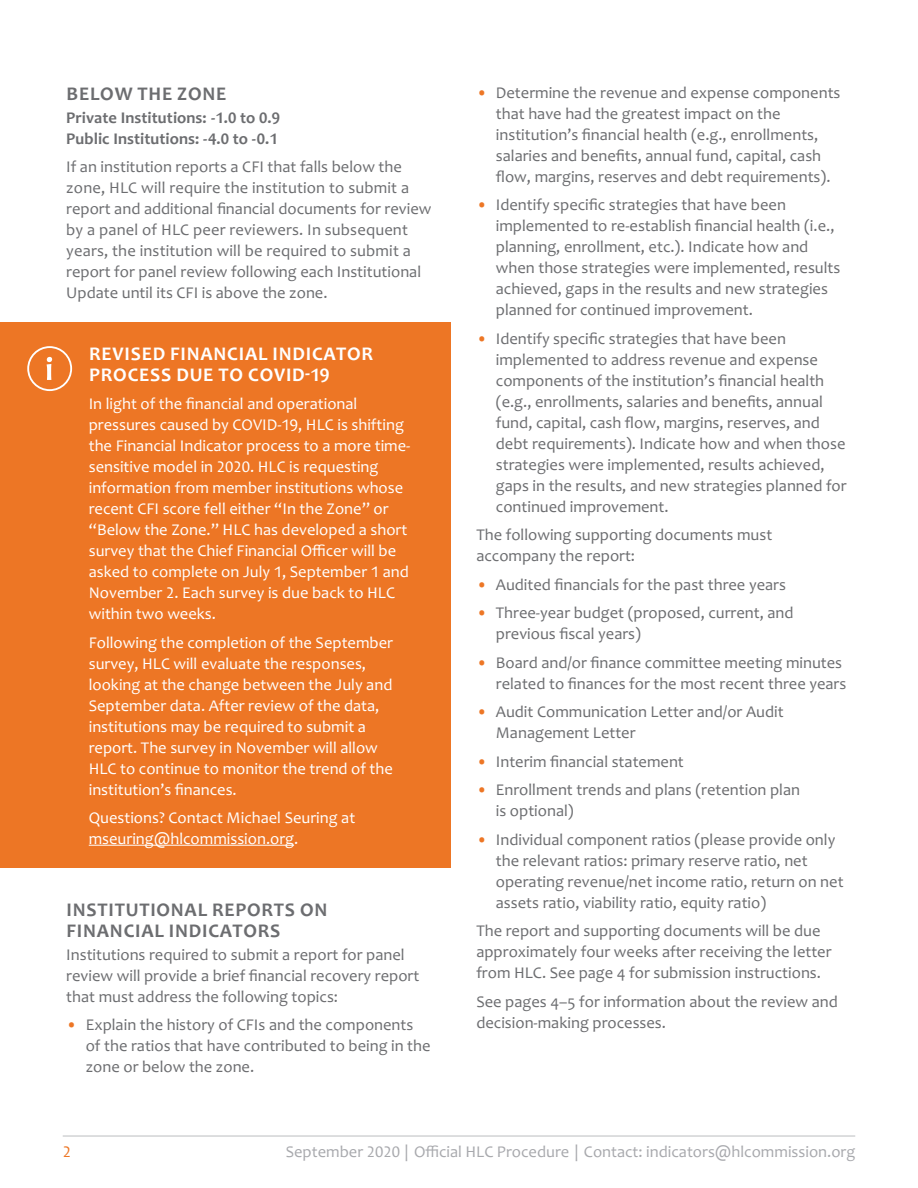
<style>
.page{position:relative;width:918px;height:1188px;background:#fff}
.page>*{position:absolute;margin:0;border:0;box-sizing:border-box;transform-origin:0 0}
.Header_3{font:700 19.5px/21px "Candara";letter-spacing:.04em;color:#6c6d70}
.First_Paragraph{font:700 19.5px/21px "Candara";letter-spacing:.04em;color:#fff}
.t1{font:16.5px/21px "Candara";color:#6c6d70}
.Middle_Paragraph{font:16.5px/21px "Candara";color:#fff}
.t2{font:16.5px "Candara";color:#a8a9ad}
.Last_Paragraph{font:16.5px/21px "Candara";color:#fff}
.t3{font:700 16.5px/21px "Candara";letter-spacing:.005em;color:#6c6d70}
.t4{font:16.5px "Candara";color:#ed7625}
.s1{color:#ed7625}
</style>
<div class="page">
<div style="left:0;top:322px;width:451px;height:84px;background:#ed7625"></div>
<div style="left:0;top:373px;width:451px;height:270px;background:#ed7625"></div>
<div style="left:0;top:612px;width:451px;height:207px;background:#ed7625"></div>
<div style="left:0;top:787px;width:451px;height:81px;background:#ed7625"></div>
<hr style="left:89px;top:845px;width:205px;height:1px;background:#fff">
<svg style="left:27px;top:346px;width:45px;height:45px"></svg>
<hr style="left:63px;top:1136px;width:792px;height:1px;background:#bcbdc0">
<p class="Header_3" style="left:67px;top:83px;width:161px">BELOW THE ZONE</p>
<p class="t3" style="left:66px;top:107px;width:215px">Private Institutions: -1.0 to 0.9<br>Public Institutions: -4.0 to -0.1</p>
<p class="t1" style="left:66px;top:156px;width:367px">If an institution reports a CFI that falls below the zone, HLC will require the institution to submit a report and additional financial documents for review by a panel of HLC peer reviewers. In subsequent years, the institution will be required to submit a report for panel review following each Institutional Update until its CFI is above the zone.</p>
<p class="First_Paragraph" style="left:89px;top:343px;width:285px">REVISED FINANCIAL INDICATOR<br>PROCESS DUE TO COVID-19</p>
<p class="Middle_Paragraph" style="left:89px;top:393px;width:323px">In light of the financial and operational pressures caused by COVID-19, HLC is shifting the Financial Indicator process to a more time&shy;sensitive model in 2020. HLC is requesting information from member institutions whose recent CFI score fell either “In the Zone” or “Below the Zone.” HLC has developed a short survey that the Chief Financial Officer will be asked to complete on July 1, September 1 and November 2. Each survey is due back to HLC within two weeks.</p>
<p class="Middle_Paragraph" style="left:89px;top:632px;width:306px">Following the completion of the September survey, HLC will evaluate the responses, looking at the change between the July and September data. After review of the data, institutions may be required to submit a report. The survey in November will allow HLC to continue to monitor the trend of the institution’s finances.</p>
<p class="Last_Paragraph" style="left:89px;top:807px;width:268px">Questions? Contact Michael Seuring at mseuring@hlcommission.org.</p>
<p class="Header_3" style="left:67px;top:899px;width:262px">INSTITUTIONAL REPORTS ON<br>FINANCIAL INDICATORS</p>
<p class="t1" style="left:66px;top:944px;width:355px">Institutions required to submit a report for panel review will provide a brief financial recovery report that must address the following topics:</p>
<p class="t1" style="left:86px;top:1014px;width:346px;text-indent:-20px"><span class="s1">•</span> Explain the history of CFIs and the components of the ratios that have contributed to being in the zone or below the zone.</p>
<p class="t1" style="left:496px;top:82px;width:346px;text-indent:-20px"><span class="s1">•</span> Determine the revenue and expense components that have had the greatest impact on the institution’s financial health (e.g., enrollments, salaries and benefits, annual fund, capital, cash flow, margins, reserves and debt requirements).</p>
<p class="t1" style="left:496px;top:194px;width:346px;text-indent:-20px"><span class="s1">•</span> Identify specific strategies that have been implemented to re-establish financial health (i.e., planning, enrollment, etc.). Indicate how and when those strategies were implemented, results achieved, gaps in the results and new strategies planned for continued improvement.</p>
<p class="t1" style="left:496px;top:328px;width:352px;text-indent:-20px"><span class="s1">•</span> Identify specific strategies that have been implemented to address revenue and expense components of the institution’s financial health (e.g., enrollments, salaries and benefits, annual fund, capital, cash flow, margins, reserves, and debt requirements). Indicate how and when those strategies were implemented, results achieved, gaps in the results, and new strategies planned for continued improvement.</p>
<p class="t1" style="left:476px;top:524px;width:297px">The following supporting documents must accompany the report:</p>
<p class="t1" style="left:476px;top:574px;width:311px"><span class="s1">•</span> Audited financials for the past three years</p>
<p class="t1" style="left:496px;top:602px;width:299px;text-indent:-20px"><span class="s1">•</span> Three-year budget (proposed, current, and previous fiscal years)</p>
<p class="t1" style="left:476px;top:652px;width:371px;text-align:right"><span class="s1">•</span> Board and/or finance committee meeting minutes related to finances for the most recent three years</p>
<p class="t1" style="left:496px;top:701px;width:289px;text-indent:-20px"><span class="s1">•</span> Audit Communication Letter and/or Audit<br>Management Letter</p>
<p class="t1" style="left:476px;top:751px;width:209px"><span class="s1">•</span> Interim financial statement</p>
<p class="t1" style="left:496px;top:779px;width:306px;text-indent:-20px"><span class="s1">•</span> Enrollment trends and plans (retention plan is optional)</p>
<p class="t1" style="left:496px;top:829px;width:349px;text-indent:-20px"><span class="s1">•</span> Individual component ratios (please provide only the relevant ratios: primary reserve ratio, net operating revenue/net income ratio, return on net assets ratio, viability ratio, equity ratio)</p>
<p class="t1" style="left:476px;top:920px;width:357px">The report and supporting documents will be due approximately four weeks after receiving the letter from HLC. See page 4 for submission instructions.</p>
<p class="t1" style="left:476px;top:991px;width:363px">See pages 4–5 for information about the review and decision-making processes.</p>
<p class="t4" style="left:63px;top:1141px;width:10px">2</p>
<p class="t2" style="left:286px;top:1141px;width:571px">September 2020 | Official HLC Procedure | Contact: indicators@hlcommission.org</p>
</div>
